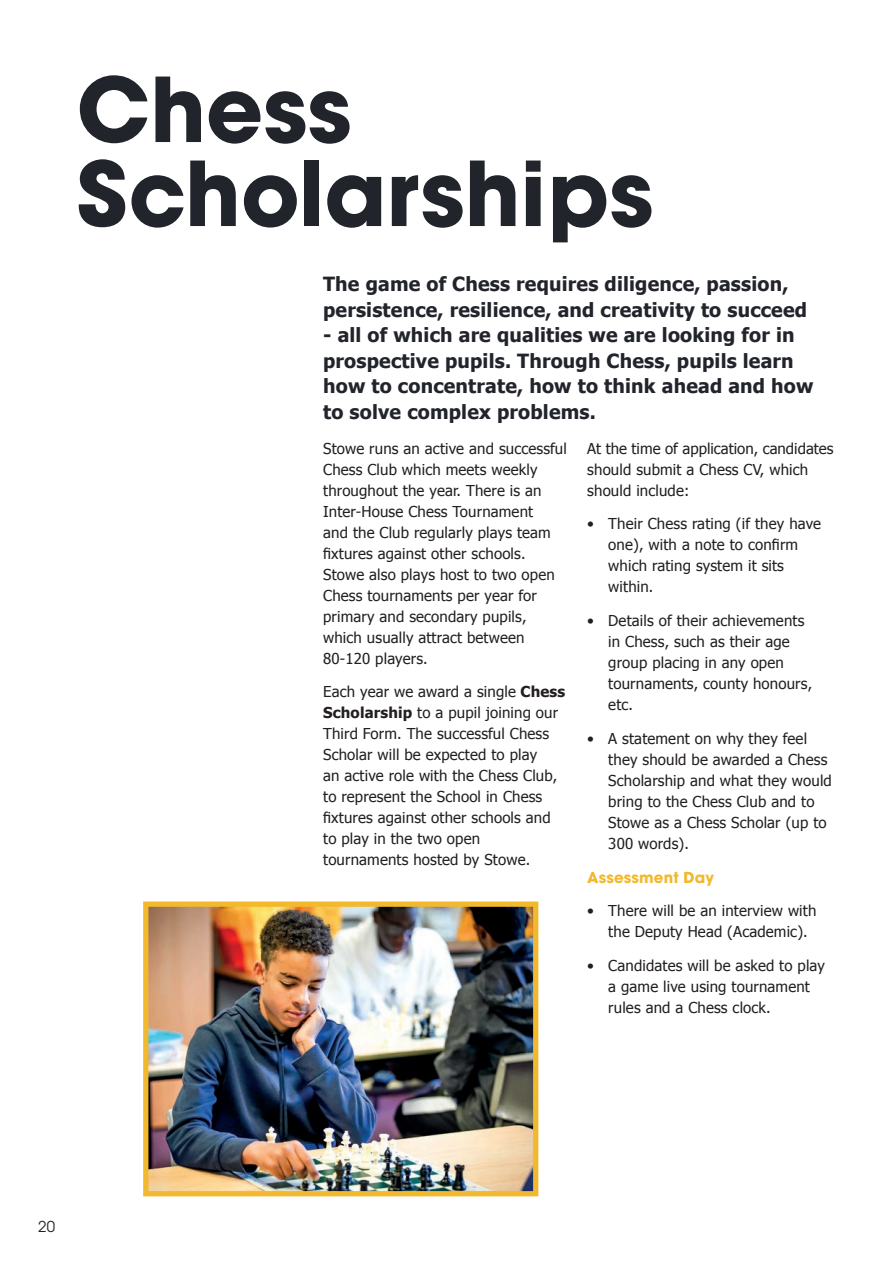
<style>
.page{position:relative;width:893px;height:1263px;background:#fff}
.page>*{position:absolute;margin:0;border:0;box-sizing:border-box;transform-origin:0 0}
.t1{font:700 88.5px/84px "ITC Avant Garde Pro";color:#22242c}
.t2{font:700 19.5px/25.5px "Tahoma";letter-spacing:.01em;color:#22242c}
.t3{font:15px/21px "Tahoma";letter-spacing:.01em;color:#231f20}
.t4{font:700 15px "ITC Avant Garde Pro";letter-spacing:.01em;color:#f2b92e}
.t5{font:15px "ITC Avant Garde Pro";color:#231f20}
.s1{font-weight:700}
</style>
<div class="page">
<hr style="left:892px;top:0;width:1px;height:1263px;background:#22242c">
<img style="left:149px;top:907px;width:383px;height:283px">
<div style="left:143px;top:901px;width:395px;height:295px;border:5px solid #f2b92e"></div>
<h1 class="t1" style="left:77px;top:67px;width:578px">Chess<br>Scholarships</h1>
<h2 class="t2" style="left:323px;top:270px;width:485px">The game of Chess requires diligence, passion, persistence, resilience, and creativity to succeed</h2>
<h2 class="t2" style="left:323px;top:321px;width:492px">- all of which are qualities we are looking for in prospective pupils. Through Chess, pupils learn how to concentrate, how to think ahead and how to solve complex problems.</h2>
<p class="t3" style="left:323px;top:437px;width:245px">Stowe runs an active and successful<br>Chess Club which meets weekly throughout the year. There is an<br>Inter-House Chess Tournament<br>and the Club regularly plays team fixtures against other schools.<br>Stowe also plays host to two open<br>Chess tournaments per year for primary and secondary pupils, which usually attract between<br>80-120 players.</p>
<p class="t3" style="left:323px;top:681px;width:243px">Each year we award a single <span class="s1">Chess<br>Scholarship</span> to a pupil joining our<br>Third Form. The successful Chess<br>Scholar will be expected to play<br>an active role with the Chess Club, to represent the School in Chess fixtures against other schools and to play in the two open tournaments hosted by Stowe.</p>
<p class="t3" style="left:587px;top:437px;width:248px">At the time of application, candidates should submit a Chess CV, which should include:</p>
<p class="t3" style="left:608px;top:513px;width:214px;text-indent:-21px">• Their Chess rating (if they have one), with a note to confirm which rating system it sits within.</p>
<p class="t3" style="left:608px;top:609px;width:205px;text-indent:-21px">• Details of their achievements in Chess, such as their age group placing in any open tournaments, county honours, etc.</p>
<p class="t3" style="left:608px;top:727px;width:225px;text-indent:-21px">• A statement on why they feel they should be awarded a Chess<br>Scholarship and what they would bring to the Chess Club and to<br>Stowe as a Chess Scholar (up to<br>300 words).</p>
<p class="t4" style="left:587px;top:867px;width:128px">Assessment Day</p>
<p class="t3" style="left:608px;top:900px;width:210px;text-indent:-21px">• There will be an interview with the Deputy Head (Academic).</p>
<p class="t3" style="left:608px;top:954px;width:218px;text-indent:-21px">• Candidates will be asked to play a game live using tournament rules and a Chess clock.</p>
<p class="t5" style="left:38px;top:1217px;width:18px">20</p>
</div>
